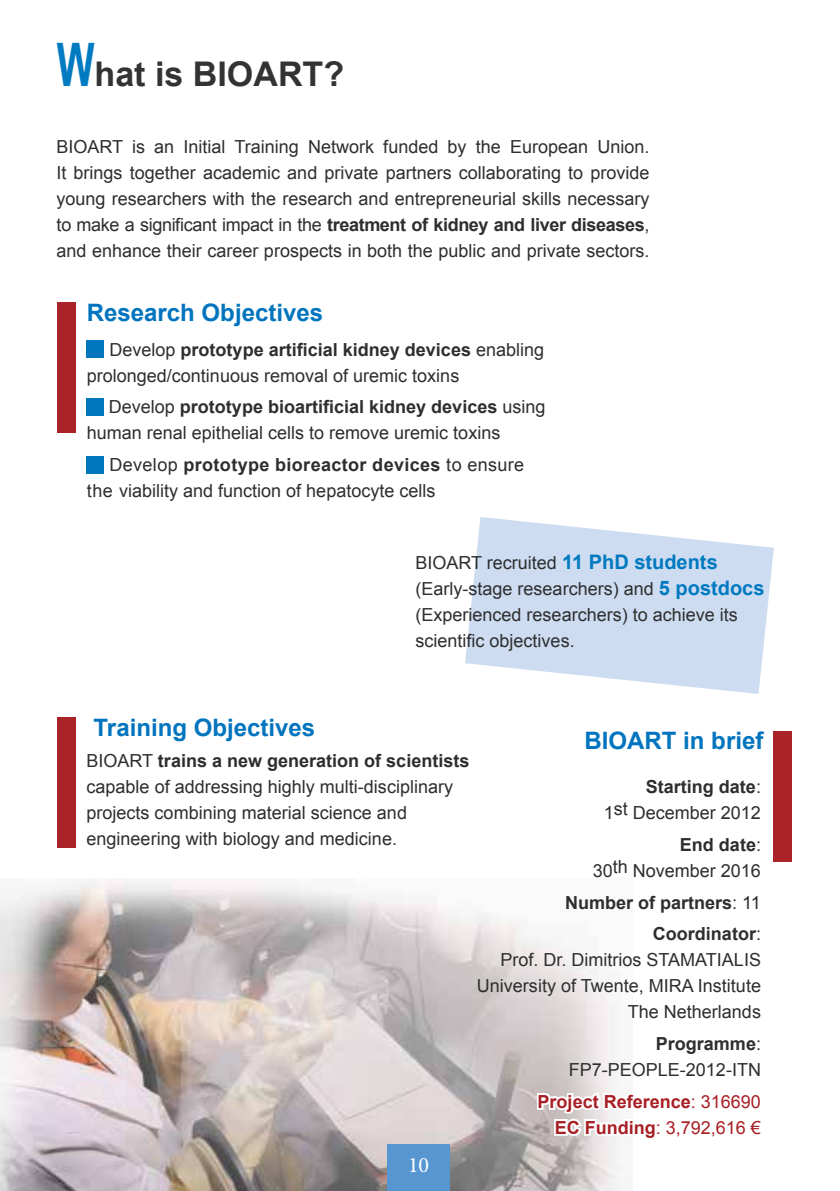
<style>
.page{position:relative;width:840px;height:1191px;background:#fff}
.page>*{position:absolute;margin:0;border:0;box-sizing:border-box;transform-origin:0 0}
.t1{font:700 34px "Arial";color:#333334}
.t2{font:700 24px "Arial";color:#0074be}
.t3{font:22px "Minion Pro";color:#fff}
.t4{font:18px/26px "Arial";color:#2e2e2f}
.t5{font:700 18px/26px "Arial";color:#a81f25;text-align:right}
.t6{font:700 18px/31.6px "Arial";color:#2e2e2f;text-align:right}
.s1{font-size:60px;color:#007ac1}
.s2{font-weight:700}
.s3{font-weight:700;font-size:20px;color:#0079c1}
.s4{font-weight:400}
</style>
<div class="page">
<div style="left:57px;top:302px;width:19px;height:131px;background:#aa2329"></div>
<svg style="left:465px;top:517px;width:308px;height:177px;fill:#cddcf0"></svg>
<div style="left:772px;top:731px;width:19px;height:131px;background:#aa2329"></div>
<img style="left:0;top:878px;width:622px;height:313px">
<svg style="left:534px;top:1087px;width:88px;height:56px"></svg>
<div style="left:387px;top:1144px;width:62px;height:47px;background:#5796d0"></div>
<div style="left:57px;top:717px;width:18px;height:131px;background:#aa2329"></div>
<div style="left:87px;top:340px;width:17px;height:17px;background:#0076be"></div>
<div style="left:87px;top:398px;width:17px;height:17px;background:#0076be"></div>
<div style="left:86px;top:456px;width:17px;height:17px;background:#0076be"></div>
<h1 class="t1" style="left:57px;top:51px;width:289px"><span class="s1">W</span>hat is BIOART?</h1>
<p class="t4" style="left:56px;top:134px;width:594px;text-align:justify">BIOART is an Initial Training Network funded by the European Union.<br>It brings together academic and private partners collaborating to provide young researchers with the research and entrepreneurial skills necessary to make a significant impact in the <span class="s2">treatment of kidney and liver diseases</span>, and enhance their career prospects in both the public and private sectors.</p>
<h2 class="t2" style="left:87px;top:296px;width:238px">Research Objectives</h2>
<p class="t4" style="left:87px;top:336px;width:458px;text-indent:23px">Develop <span class="s2">prototype artificial kidney devices</span> enabling prolonged/continuous removal of uremic toxins</p>
<p class="t4" style="left:87px;top:394px;width:460px;text-indent:22px">Develop <span class="s2">prototype bioartificial kidney devices</span> using human renal epithelial cells to remove uremic toxins</p>
<p class="t4" style="left:87px;top:452px;width:439px;text-indent:23px">Develop <span class="s2">prototype bioreactor devices</span> to ensure the viability and function of hepatocyte cells</p>
<p class="t4" style="left:415px;top:550px;width:350px">BIOART recruited <span class="s3">11 PhD students </span>(Early-stage researchers) and <span class="s3">5 postdocs </span>(Experienced researchers) to achieve its scientific objectives.</p>
<h2 class="t2" style="left:94px;top:711px;width:223px">Training Objectives</h2>
<p class="t4" style="left:86px;top:748px;width:384px">BIOART <span class="s2">trains a new generation of scientists </span>capable of addressing highly multi-disciplinary projects combining material science and engineering with biology and medicine.</p>
<p class="t3" style="left:408px;top:1150px;width:23px">10</p>
<h2 class="t2" style="left:584px;top:724px;width:180px">BIOART in brief</h2>
<p class="t4" style="left:603px;top:774px;width:159px;text-align:right"><span class="s2">Starting date</span>:<br>1st December 2012</p>
<p class="t4" style="left:592px;top:832px;width:170px;text-align:right"><span class="s2">End date</span>:<br>30th November 2016</p>
<p class="t6" style="left:564px;top:887px;width:197px">Number of partners<span class="s4">: 11<br></span>Coordinator<span class="s4">:</span></p>
<p class="t4" style="left:476px;top:947px;width:285px;text-align:right">Prof. Dr. Dimitrios STAMATIALIS<br>University of Twente, MIRA Institute<br>The Netherlands</p>
<p class="t4" style="left:568px;top:1031px;width:194px;text-align:right"><span class="s2">Programme</span>:<br>FP7-PEOPLE-2012-ITN</p>
<p class="t5" style="left:537px;top:1089px;width:225px">Project Reference<span class="s4">: 316690<br></span>EC Funding<span class="s4">: 3,792,616 €</span></p>
</div>
